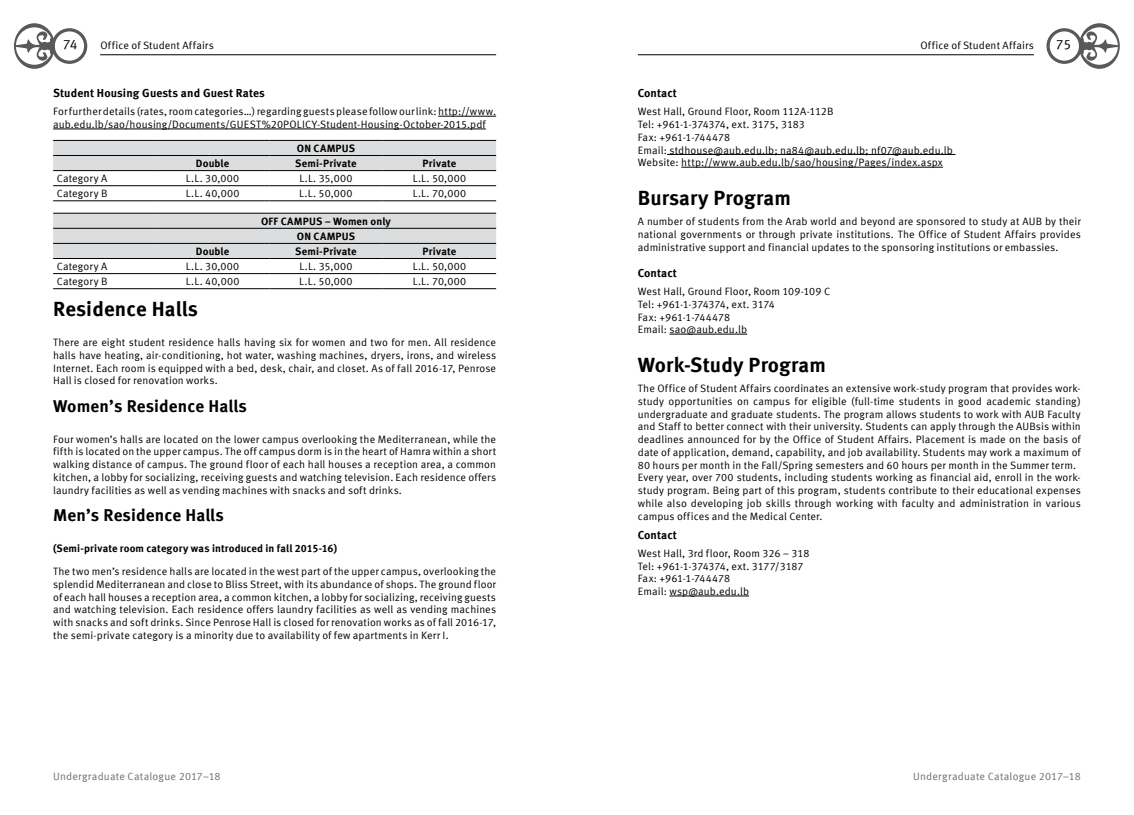
<style>
.page{position:relative;width:1134px;height:815px;background:#fff}
.page>*{position:absolute;margin:0;border:0;box-sizing:border-box;transform-origin:0 0}
.t1{font:700 20.62px "Meta Offc Pro";letter-spacing:.01em;color:#000}
.t2{font:700 17.12px "Meta Offc Pro";letter-spacing:.01em;color:#000}
.t3{font:13.75px "Meta Offc Pro Norm";color:#000}
.t4{font:700 11.62px "Meta Offc Pro";letter-spacing:.01em;color:#000}
.t5{font:10.62px/12.8px "Meta Offc Pro Norm";letter-spacing:.01em;color:#000}
.t6{font:700 10.62px/15.1px "Meta Offc Pro";letter-spacing:.015em;color:#000;text-align:center}
.t7{font:10.62px "Meta Offc Pro Norm";letter-spacing:.02em;color:#6d6e71}
</style>
<div class="page">
<hr style="left:100px;top:54px;width:396px;height:1px;background:#000">
<hr style="left:638px;top:54px;width:396px;height:1px;background:#000">
<svg style="left:1046px;top:23px;width:74px;height:46px"></svg>
<svg style="left:14px;top:23px;width:73px;height:46px"></svg>
<hr style="left:667px;top:154px;width:288px;height:1px;background:#000">
<hr style="left:681px;top:167px;width:262px;height:1px;background:#000">
<hr style="left:669px;top:334px;width:78px;height:1px;background:#000">
<hr style="left:669px;top:596px;width:80px;height:1px;background:#000">
<hr style="left:438px;top:116px;width:58px;height:1px;background:#000">
<hr style="left:53px;top:129px;width:433px;height:1px;background:#000">
<div style="left:53px;top:141px;width:443px;height:29px;background:#dcddde"></div>
<hr style="left:53px;top:155px;width:103px;height:1px;background:#000">
<hr style="left:53px;top:185px;width:103px;height:1px;background:#000">
<hr style="left:156px;top:185px;width:113px;height:1px;background:#000">
<hr style="left:269px;top:185px;width:114px;height:1px;background:#000">
<hr style="left:383px;top:185px;width:113px;height:1px;background:#000">
<hr style="left:53px;top:201px;width:103px;height:1px;background:#000">
<hr style="left:156px;top:201px;width:113px;height:1px;background:#000">
<hr style="left:269px;top:201px;width:114px;height:1px;background:#000">
<hr style="left:383px;top:201px;width:113px;height:1px;background:#000">
<hr style="left:53px;top:140px;width:103px;height:1px;background:#000">
<hr style="left:53px;top:170px;width:103px;height:1px;background:#000">
<hr style="left:156px;top:170px;width:113px;height:1px;background:#000">
<hr style="left:269px;top:170px;width:114px;height:1px;background:#000">
<hr style="left:383px;top:170px;width:113px;height:1px;background:#000">
<hr style="left:156px;top:140px;width:113px;height:1px;background:#000">
<hr style="left:269px;top:140px;width:114px;height:1px;background:#000">
<hr style="left:383px;top:140px;width:113px;height:1px;background:#000">
<hr style="left:156px;top:155px;width:113px;height:1px;background:#000">
<hr style="left:269px;top:155px;width:114px;height:1px;background:#000">
<hr style="left:383px;top:155px;width:113px;height:1px;background:#000">
<div style="left:53px;top:214px;width:443px;height:44px;background:#dcddde"></div>
<hr style="left:53px;top:228px;width:103px;height:1px;background:#000">
<hr style="left:156px;top:228px;width:113px;height:1px;background:#000">
<hr style="left:269px;top:228px;width:114px;height:1px;background:#000">
<hr style="left:383px;top:228px;width:113px;height:1px;background:#000">
<hr style="left:53px;top:243px;width:103px;height:1px;background:#000">
<hr style="left:156px;top:243px;width:113px;height:1px;background:#000">
<hr style="left:269px;top:243px;width:114px;height:1px;background:#000">
<hr style="left:383px;top:243px;width:113px;height:1px;background:#000">
<hr style="left:53px;top:273px;width:103px;height:1px;background:#000">
<hr style="left:53px;top:288px;width:103px;height:1px;background:#000">
<hr style="left:156px;top:288px;width:113px;height:1px;background:#000">
<hr style="left:269px;top:288px;width:114px;height:1px;background:#000">
<hr style="left:383px;top:288px;width:113px;height:1px;background:#000">
<hr style="left:53px;top:213px;width:103px;height:1px;background:#000">
<hr style="left:156px;top:213px;width:113px;height:1px;background:#000">
<hr style="left:269px;top:213px;width:114px;height:1px;background:#000">
<hr style="left:383px;top:213px;width:113px;height:1px;background:#000">
<hr style="left:53px;top:258px;width:103px;height:1px;background:#000">
<hr style="left:156px;top:258px;width:113px;height:1px;background:#000">
<hr style="left:269px;top:258px;width:114px;height:1px;background:#000">
<hr style="left:383px;top:258px;width:113px;height:1px;background:#000">
<hr style="left:156px;top:273px;width:113px;height:1px;background:#000">
<hr style="left:269px;top:273px;width:114px;height:1px;background:#000">
<hr style="left:383px;top:273px;width:113px;height:1px;background:#000">
<p class="t3" style="left:63px;top:34px;width:16px">74</p>
<p class="t3" style="left:1056px;top:34px;width:17px">75</p>
<p class="t4" style="left:638px;top:84px;width:41px">Contact</p>
<p class="t5" style="left:638px;top:105px;width:317px">West Hall, Ground Floor, Room 112A-112B<br>Tel: +961-1-374374, ext. 3175, 3183<br>Fax: +961-1-744478<br>Email: stdhouse@aub.edu.lb; na84@aub.edu.lb; nf07@aub.edu.lb Website: http://www.aub.edu.lb/sao/housing/Pages/index.aspx</p>
<h1 class="t1" style="left:638px;top:182px;width:155px">Bursary Program</h1>
<p class="t5" style="left:638px;top:214px;width:444px;text-align:justify">A number of students from the Arab world and beyond are sponsored to study at AUB by their national governments or through private institutions. The Office of Student Affairs provides administrative support and financial updates to the sponsoring institutions or embassies.</p>
<p class="t4" style="left:638px;top:264px;width:41px">Contact</p>
<p class="t5" style="left:638px;top:284px;width:194px">West Hall, Ground Floor, Room 109-109 C<br>Tel: +961-1-374374, ext. 3174<br>Fax: +961-1-744478<br>Email: sao@aub.edu.lb</p>
<h1 class="t1" style="left:638px;top:349px;width:190px">Work-Study Program</h1>
<p class="t5" style="left:638px;top:381px;width:444px">The Office of Student Affairs coordinates an extensive work-study program that provides work&shy;study opportunities on campus for eligible (full-time students in good academic standing) undergraduate and graduate students. The program allows students to work with AUB Faculty and Staff to better connect with their university. Students can apply through the AUBsis within deadlines announced for by the Office of Student Affairs. Placement is made on the basis of date of application, demand, capability, and job availability. Students may work a maximum of 80 hours per month in the Fall/Spring semesters and 60 hours per month in the Summer term.<br>Every year, over 700 students, including students working as financial aid, enroll in the work&shy;study program. Being part of this program, students contribute to their educational expenses while also developing job skills through working with faculty and administration in various campus offices and the Medical Center.</p>
<p class="t4" style="left:638px;top:526px;width:41px">Contact</p>
<p class="t5" style="left:638px;top:546px;width:173px">West Hall, 3rd floor, Room 326 – 318<br>Tel: +961-1-374374, ext. 3177/3187<br>Fax: +961-1-744478<br>Email: wsp@aub.edu.lb</p>
<p class="t5" style="left:100px;top:38px;width:115px">Office of Student Affairs</p>
<p class="t5" style="left:920px;top:38px;width:115px">Office of Student Affairs</p>
<p class="t4" style="left:53px;top:84px;width:213px">Student Housing Guests and Guest Rates</p>
<p class="t5" style="left:53px;top:105px;width:444px">For further details (rates, room categories…) regarding guests please follow our link: http://www. aub.edu.lb/sao/housing/Documents/GUEST%20POLICY-Student-Housing-October-2015.pdf</p>
<p class="t6" style="left:297px;top:140px;width:60px">ON CAMPUS</p>
<p class="t6" style="left:196px;top:155px;width:35px">Double</p>
<p class="t6" style="left:295px;top:155px;width:63px">Semi-Private</p>
<p class="t6" style="left:423px;top:155px;width:35px">Private</p>
<p class="t5" style="left:57px;top:171px;width:52px">Category A</p>
<p class="t5" style="left:186px;top:171px;width:55px">L.L. 30,000</p>
<p class="t5" style="left:299px;top:171px;width:55px">L.L. 35,000</p>
<p class="t5" style="left:413px;top:171px;width:55px">L.L. 50,000</p>
<p class="t5" style="left:57px;top:187px;width:52px">Category B</p>
<p class="t5" style="left:186px;top:187px;width:55px">L.L. 40,000</p>
<p class="t5" style="left:299px;top:187px;width:55px">L.L. 50,000</p>
<p class="t5" style="left:413px;top:187px;width:55px">L.L. 70,000</p>
<p class="t6" style="left:261px;top:213px;width:131px">OFF CAMPUS – Women only<br>ON CAMPUS</p>
<p class="t6" style="left:196px;top:243px;width:35px">Double</p>
<p class="t6" style="left:295px;top:243px;width:63px">Semi-Private</p>
<p class="t6" style="left:423px;top:243px;width:35px">Private</p>
<p class="t5" style="left:57px;top:259px;width:52px">Category A</p>
<p class="t5" style="left:186px;top:259px;width:55px">L.L. 30,000</p>
<p class="t5" style="left:299px;top:259px;width:55px">L.L. 35,000</p>
<p class="t5" style="left:413px;top:259px;width:55px">L.L. 50,000</p>
<p class="t5" style="left:57px;top:274px;width:52px">Category B</p>
<p class="t5" style="left:186px;top:274px;width:55px">L.L. 40,000</p>
<p class="t5" style="left:299px;top:274px;width:55px">L.L. 50,000</p>
<p class="t5" style="left:413px;top:274px;width:55px">L.L. 70,000</p>
<h1 class="t1" style="left:53px;top:292px;width:146px">Residence Halls</h1>
<p class="t5" style="left:53px;top:335px;width:444px;text-align:justify">There are eight student residence halls having six for women and two for men. All residence halls have heating, air-conditioning, hot water, washing machines, dryers, irons, and wireless Internet. Each room is equipped with a bed, desk, chair, and closet. As of fall 2016-17, Penrose Hall is closed for renovation works.</p>
<h2 class="t2" style="left:53px;top:393px;width:195px">Women’s Residence Halls</h2>
<p class="t5" style="left:53px;top:432px;width:444px;text-align:justify">Four women’s halls are located on the lower campus overlooking the Mediterranean, while the fifth is located on the upper campus. The off campus dorm is in the heart of Hamra within a short walking distance of campus. The ground floor of each hall houses a reception area, a common kitchen, a lobby for socializing, receiving guests and watching television. Each residence offers laundry facilities as well as vending machines with snacks and soft drinks.</p>
<h2 class="t2" style="left:53px;top:502px;width:172px">Men’s Residence Halls</h2>
<p class="t6" style="left:53px;top:540px;width:285px">(Semi-private room category was introduced in fall 2015-16)</p>
<p class="t5" style="left:53px;top:564px;width:444px;text-align:justify">The two men’s residence halls are located in the west part of the upper campus, overlooking the splendid Mediterranean and close to Bliss Street, with its abundance of shops. The ground floor of each hall houses a reception area, a common kitchen, a lobby for socializing, receiving guests and watching television. Each residence offers laundry facilities as well as vending machines with snacks and soft drinks. Since Penrose Hall is closed for renovation works as of fall 2016-17, the semi-private category is a minority due to availability of few apartments in Kerr I.</p>
<p class="t7" style="left:53px;top:768px;width:169px">Undergraduate Catalogue 2017–18</p>
<p class="t7" style="left:913px;top:768px;width:169px">Undergraduate Catalogue 2017–18</p>
</div>
